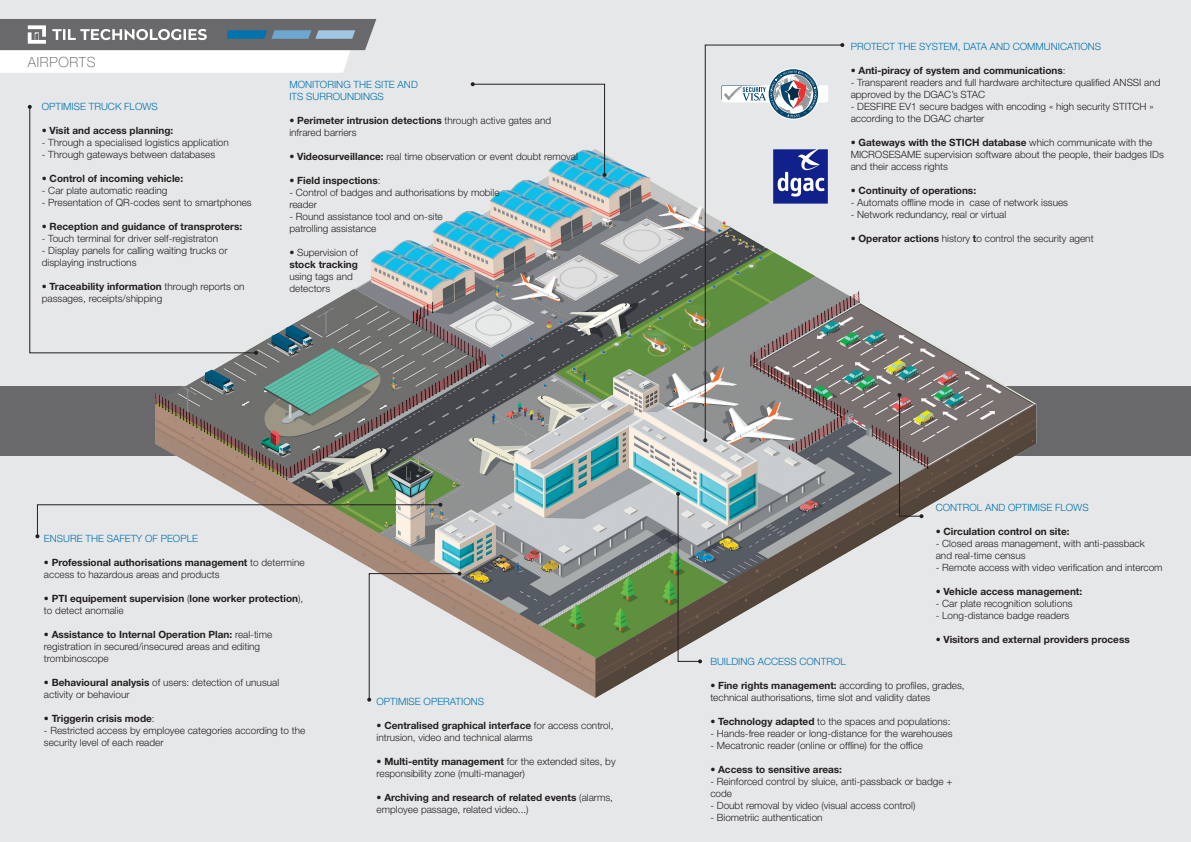
<style>
.page{position:relative;width:1191px;height:842px;background:#e6e7e9}
.page>*{position:absolute;margin:0;border:0;box-sizing:border-box;transform-origin:0 0}
.t1{font:100 14px "Helvetica Neue";letter-spacing:.05em;color:#57585a}
.t2{font:300 10px/12px "Helvetica Neue";color:#231f20}
.t3{font:700 10px/12px "Helvetica Neue";color:#231f20}
.t4{font:300 10px "Helvetica Neue";color:#0073ae}
.s1{font-weight:700}
.s2{font-weight:300}
</style>
<div class="page">
<div style="left:0;top:386px;width:1191px;height:70px;background:#69696c"></div>
<img style="left:155px;top:44px;width:882px;height:654px">
<svg style="left:35px;top:503px;width:407px;height:35px"></svg>
<svg style="left:367px;top:572px;width:94px;height:130px"></svg>
<svg style="left:676px;top:492px;width:26px;height:171px;background:#859480"></svg>
<svg style="left:471px;top:82px;width:135px;height:95px"></svg>
<svg style="left:29px;top:106px;width:228px;height:248px"></svg>
<svg style="left:254px;top:351px;width:4px;height:4px"></svg>
<svg style="left:28px;top:105px;width:4px;height:4px"></svg>
<svg style="left:704px;top:44px;width:139px;height:397px"></svg>
<svg style="left:703px;top:438px;width:4px;height:4px"></svg>
<svg style="left:840px;top:43px;width:4px;height:4px"></svg>
<svg style="left:897px;top:393px;width:26px;height:125px"></svg>
<svg style="left:0;top:19px;width:376px;height:54px;background:#aeb2b5"></svg>
<svg style="left:721px;top:68px;width:107px;height:52px"></svg>
<p class="t1" style="left:28px;top:54px;width:69px">AIRPORTS</p>
<p class="t4" style="left:42px;top:100px;width:117px">OPTIMISE TRUCK FLOWS</p>
<p class="t3" style="left:42px;top:124px;width:133px">• Visit and access planning:</p>
<p class="t2" style="left:42px;top:136px;width:188px">- Through a specialised logistics application</p>
<p class="t2" style="left:42px;top:148px;width:175px">- Through gateways between databases</p>
<p class="t3" style="left:42px;top:172px;width:143px">• Control of incoming vehicle:</p>
<p class="t2" style="left:42px;top:184px;width:127px">- Car plate automatic reading</p>
<p class="t2" style="left:42px;top:196px;width:211px">- Presentation of QR-codes sent to smartphones</p>
<p class="t3" style="left:42px;top:220px;width:202px">• Reception and guidance of transproters:</p>
<p class="t2" style="left:42px;top:232px;width:178px">- Touch terminal for driver self-registraton</p>
<p class="t2" style="left:42px;top:244px;width:187px">- Display panels for calling waiting trucks or displaying instructions</p>
<p class="t2" style="left:42px;top:280px;width:204px"><span class="s1">• Traceability information</span> through reports on passages, receipts/shipping</p>
<p class="t4" style="left:289px;top:78px;width:130px">MONITORING THE SITE AND</p>
<p class="t4" style="left:289px;top:90px;width:96px">ITS SURROUNDINGS</p>
<p class="t2" style="left:289px;top:114px;width:263px"><span class="s1">• Perimeter intrusion detections</span> through active gates and infrared barriers</p>
<p class="t2" style="left:289px;top:150px;width:290px"><span class="s1">• Videosurveillance:</span> real time observation or event doubt removal</p>
<p class="t3" style="left:289px;top:174px;width:93px">• Field inspections<span class="s2">:</span></p>
<p class="t2" style="left:289px;top:186px;width:212px">- Control of badges and authorisations by mobile</p>
<p class="t2" style="left:289px;top:198px;width:29px">reader</p>
<p class="t2" style="left:289px;top:210px;width:155px">- Round assistance tool and on-site</p>
<p class="t2" style="left:289px;top:222px;width:89px">patrolling assistance</p>
<p class="t2" style="left:289px;top:246px;width:70px"><span class="s1">•</span> Supervision of</p>
<p class="t3" style="left:289px;top:258px;width:70px">stock tracking</p>
<p class="t2" style="left:289px;top:270px;width:65px">using tags and</p>
<p class="t2" style="left:289px;top:282px;width:42px">detectors</p>
<p class="t4" style="left:44px;top:533px;width:155px">ENSURE THE SAFETY OF PEOPLE</p>
<p class="t2" style="left:44px;top:556px;width:262px">• <span class="s1">Professional authorisations management</span> to determine access to hazardous areas and products</p>
<p class="t3" style="left:44px;top:592px;width:261px"><span class="s2">•</span> PTI equipement supervision <span class="s2">(</span>lone worker protection<span class="s2">), to detect anomalie</span></p>
<p class="t2" style="left:44px;top:628px;width:230px">• <span class="s1">Assistance to Internal Operation Plan:</span> real-time registration in secured/insecured areas and editing trombinoscope</p>
<p class="t2" style="left:44px;top:676px;width:237px"><span class="s1">• Behavioural analysis</span> of users: detection of unusual activity or behaviour</p>
<p class="t3" style="left:44px;top:712px;width:112px">• Triggerin crisis mode<span class="s2">:</span></p>
<p class="t2" style="left:44px;top:724px;width:263px">- Restricted access by employee categories according to the security level of each reader</p>
<p class="t4" style="left:376px;top:696px;width:109px">OPTIMISE OPERATIONS</p>
<p class="t2" style="left:376px;top:719px;width:238px">• <span class="s1">Centralised graphical interface</span> for access control, intrusion, video and technical alarms</p>
<p class="t2" style="left:376px;top:755px;width:241px">• <span class="s1">Multi-entity management</span> for the extended sites, by responsibility zone (multi-manager)</p>
<p class="t2" style="left:376px;top:791px;width:238px">• <span class="s1">Archiving and research of related events</span> (alarms, employee passage, related video...)</p>
<p class="t4" style="left:850px;top:40px;width:252px">PROTECT THE SYSTEM, DATA AND COMMUNICATIONS</p>
<p class="t3" style="left:850px;top:64px;width:216px">• Anti-piracy of system and communications<span class="s2">:</span></p>
<p class="t2" style="left:850px;top:76px;width:311px">- Transparent readers and full hardware architecture qualified ANSSI and approved by the DGAC’s STAC</p>
<p class="t2" style="left:850px;top:100px;width:304px">- DESFIRE EV1 secure badges with encoding « high security STITCH » according to the DGAC charter</p>
<p class="t2" style="left:850px;top:136px;width:315px"><span class="s1">• Gateways with the STICH database</span> which communicate with the<br>MICROSESAME supervision software about the people, their badges IDs and their access rights</p>
<p class="t3" style="left:850px;top:184px;width:127px">• Continuity of operations:</p>
<p class="t2" style="left:850px;top:196px;width:219px">- Automats offline mode in case of network issues</p>
<p class="t2" style="left:850px;top:208px;width:157px">- Network redundancy, real or virtual</p>
<p class="t2" style="left:850px;top:232px;width:244px"><span class="s1">• Operator actions</span> history <span class="s1">t</span>o control the security agent</p>
<p class="t4" style="left:935px;top:501px;width:154px">CONTROL AND OPTIMISE FLOWS</p>
<p class="t3" style="left:935px;top:525px;width:135px">• Circulation control on site:</p>
<p class="t2" style="left:935px;top:537px;width:210px">- Closed areas management, with anti-passback and real-time census</p>
<p class="t2" style="left:935px;top:561px;width:228px">- Remote access with video verification and intercom</p>
<p class="t3" style="left:935px;top:585px;width:148px">• Vehicle access management:</p>
<p class="t2" style="left:935px;top:597px;width:138px">- Car plate recognition solutions</p>
<p class="t2" style="left:935px;top:609px;width:135px">- Long-distance badge readers</p>
<p class="t3" style="left:935px;top:633px;width:195px">• Visitors and external providers process</p>
<p class="t4" style="left:710px;top:656px;width:137px">BUILDING ACCESS CONTROL</p>
<p class="t2" style="left:710px;top:680px;width:256px">• <span class="s1">Fine rights management:</span> according to profiles, grades, technical authorisations, time slot and validity dates</p>
<p class="t2" style="left:710px;top:716px;width:242px">• <span class="s1">Technology adapted</span> to the spaces and populations:</p>
<p class="t2" style="left:710px;top:728px;width:244px">- Hands-free reader or long-distance for the warehouses</p>
<p class="t2" style="left:710px;top:740px;width:214px">- Mecatronic reader (online or offline) for the office</p>
<p class="t3" style="left:710px;top:764px;width:133px"><span class="s2">•</span> Access to sensitive areas:</p>
<p class="t2" style="left:710px;top:776px;width:243px">- Reinforced control by sluice, anti-passback or badge + code</p>
<p class="t2" style="left:710px;top:800px;width:207px">- Doubt removal by video (visual access control)</p>
<p class="t2" style="left:710px;top:812px;width:114px">- Biometriic authentication</p>
</div>
